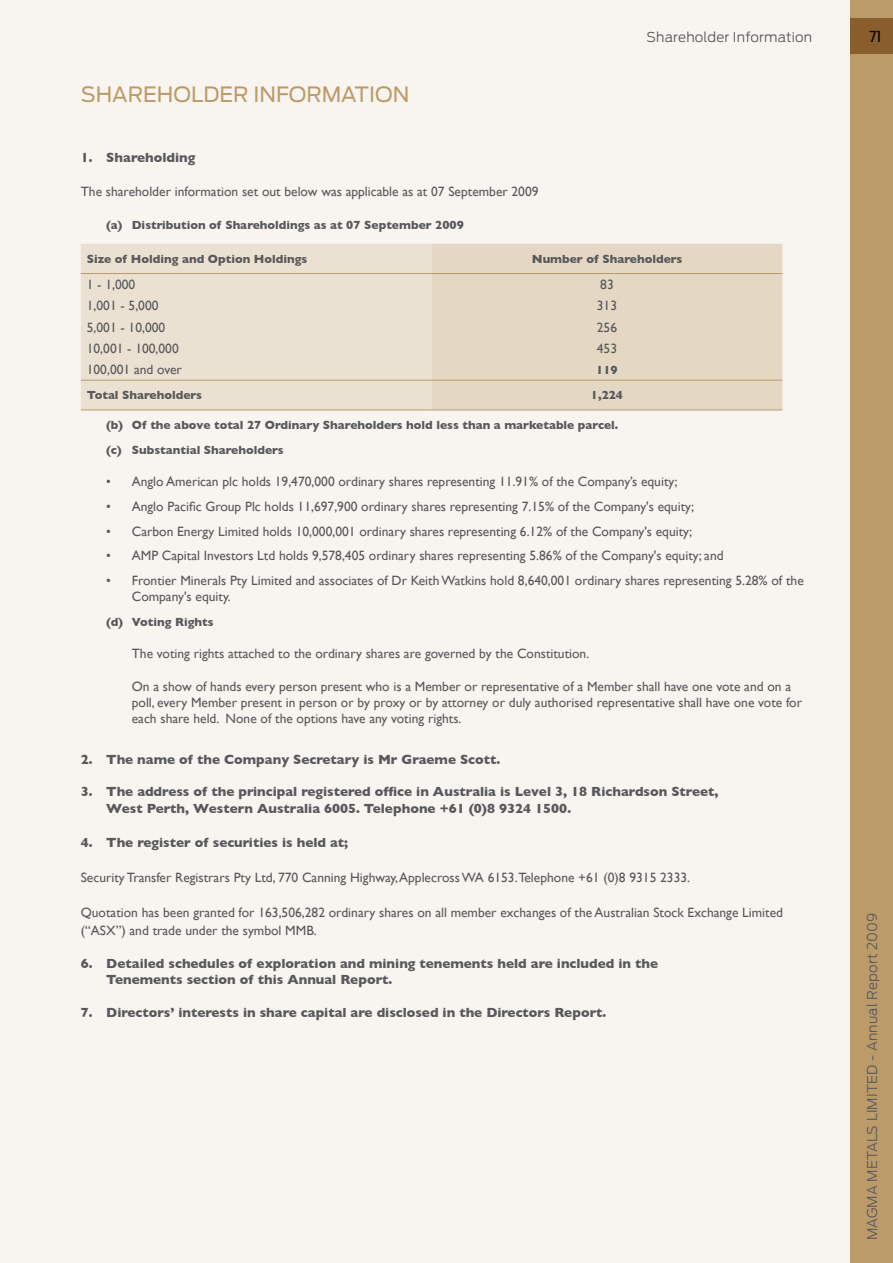
<style>
.page{position:relative;width:893px;height:1263px;background:#f8f5f0}
.page>*{position:absolute;margin:0;border:0;box-sizing:border-box;transform-origin:0 0}
.t1{font:21px "Antenna";color:#bc9b6a}
.t2{font:15px "Antenna Cond";color:#000}
.t3{font:13.5px/16.2px "Gill Sans";color:#58595b}
.t4{font:700 13.5px/16.2px "Gill Sans";color:#58595b}
.t5{font:300 13.5px "Antenna";letter-spacing:.015em;color:#58595b}
.t6{font:700 12px/24.8px "Gill Sans";color:#58595b}
</style>
<div class="page">
<div style="left:850px;top:0;width:43px;height:1263px;background:#bc9b6a"></div>
<div style="left:850px;top:19px;width:43px;height:35px;background:#8a5e2c"></div>
<div style="left:81px;top:244px;width:351px;height:166px;background:#ebe1d2"></div>
<div style="left:432px;top:244px;width:350px;height:166px;background:#e4d7c3"></div>
<hr style="left:81px;top:273px;width:351px;height:1px;background:#bc9b6a">
<hr style="left:432px;top:273px;width:350px;height:1px;background:#bc9b6a">
<hr style="left:81px;top:380px;width:351px;height:1px;background:#bc9b6a">
<hr style="left:81px;top:410px;width:351px;height:1px;background:#bc9b6a">
<hr style="left:432px;top:380px;width:350px;height:1px;background:#bc9b6a">
<hr style="left:432px;top:410px;width:350px;height:1px;background:#bc9b6a">
<h1 class="t1" style="left:81px;top:82px;width:330px">SHAREHOLDER INFORMATION</h1>
<p class="t5" style="left:646px;top:29px;width:167px">Shareholder Information</p>
<p class="t4" style="left:81px;top:150px;width:116px">1. Shareholding</p>
<p class="t3" style="left:81px;top:183px;width:459px">The shareholder information set out below was applicable as at 07 September 2009</p>
<p class="t6" style="left:106px;top:213px;width:359px">(a) Distribution of Shareholdings as at 07 September 2009</p>
<p class="t6" style="left:87px;top:246px;width:222px">Size of Holding and Option Holdings</p>
<p class="t6" style="left:532px;top:246px;width:152px">Number of Shareholders</p>
<p class="t3" style="left:87px;top:276px;width:50px">1 - 1,000</p>
<p class="t3" style="left:600px;top:276px;width:15px">83</p>
<p class="t3" style="left:87px;top:297px;width:73px">1,001 - 5,000</p>
<p class="t3" style="left:597px;top:297px;width:22px">313</p>
<p class="t3" style="left:87px;top:319px;width:80px">5,001 - 10,000</p>
<p class="t3" style="left:597px;top:319px;width:22px">256</p>
<p class="t3" style="left:87px;top:340px;width:94px">10,001 - 100,000</p>
<p class="t3" style="left:597px;top:340px;width:22px">453</p>
<p class="t3" style="left:87px;top:361px;width:97px">100,001 and over</p>
<p class="t6" style="left:596px;top:357px;width:23px">119</p>
<p class="t6" style="left:87px;top:383px;width:117px">Total Shareholders</p>
<p class="t6" style="left:591px;top:383px;width:34px">1,224</p>
<p class="t6" style="left:106px;top:412px;width:513px">(b) Of the above total 27 Ordinary Shareholders hold less than a marketable parcel. (c) Substantial Shareholders</p>
<p class="t3" style="left:106px;top:473px;width:573px">• Anglo American plc holds 19,470,000 ordinary shares representing 11.91% of the Company’s equity;</p>
<p class="t3" style="left:106px;top:498px;width:589px">• Anglo Pacific Group Plc holds 11,697,900 ordinary shares representing 7.15% of the Company's equity;</p>
<p class="t3" style="left:106px;top:523px;width:587px">• Carbon Energy Limited holds 10,000,001 ordinary shares representing 6.12% of the Company's equity;</p>
<p class="t3" style="left:106px;top:547px;width:619px">• AMP Capital Investors Ltd holds 9,578,405 ordinary shares representing 5.86% of the Company's equity; and</p>
<p class="t3" style="left:132px;top:572px;width:673px;text-indent:-26px">• Frontier Minerals Pty Limited and associates of Dr Keith Watkins hold 8,640,001 ordinary shares representing 5.28% of the<br>Company's equity.</p>
<p class="t6" style="left:106px;top:609px;width:109px">(d) Voting Rights</p>
<p class="t3" style="left:132px;top:645px;width:459px">The voting rights attached to the ordinary shares are governed by the Constitution.</p>
<p class="t3" style="left:132px;top:678px;width:672px">On a show of hands every person present who is a Member or representative of a Member shall have one vote and on a poll, every Member present in person or by proxy or by attorney or duly authorised representative shall have one vote for each share held. None of the options have any voting rights.</p>
<p class="t4" style="left:81px;top:751px;width:421px">2. The name of the Company Secretary is Mr Graeme Scott.</p>
<p class="t4" style="left:106px;top:784px;width:614px;text-indent:-26px">3. The address of the principal registered office in Australia is Level 3, 18 Richardson Street,<br>West Perth, Western Australia 6005. Telephone +61 (0)8 9324 1500.</p>
<p class="t4" style="left:81px;top:834px;width:269px">4. The register of securities is held at;</p>
<p class="t3" style="left:81px;top:869px;width:611px">Security Transfer Registrars Pty Ltd, 770 Canning Highway, Applecross WA 6153.Telephone +61 (0)8 9315 2333.</p>
<p class="t3" style="left:81px;top:904px;width:704px;line-height:17.2px">Quotation has been granted for 163,506,282 ordinary shares on all member exchanges of the Australian Stock Exchange Limited (“ASX”) and trade under the symbol MMB.</p>
<p class="t4" style="left:106px;top:955px;width:553px;text-indent:-26px">6. Detailed schedules of exploration and mining tenements held are included in the<br>Tenements section of this Annual Report.</p>
<p class="t4" style="left:81px;top:1004px;width:527px">7. Directors’ interests in share capital are disclosed in the Directors Report.</p>
<p class="t2" style="left:869px;top:27px;width:13px">71</p>
<p class="t5" style="left:864px;top:1240px;width:329px;rotate:-90deg">MAGMA METALS LIMITED - Annual Report 2009</p>
</div>
